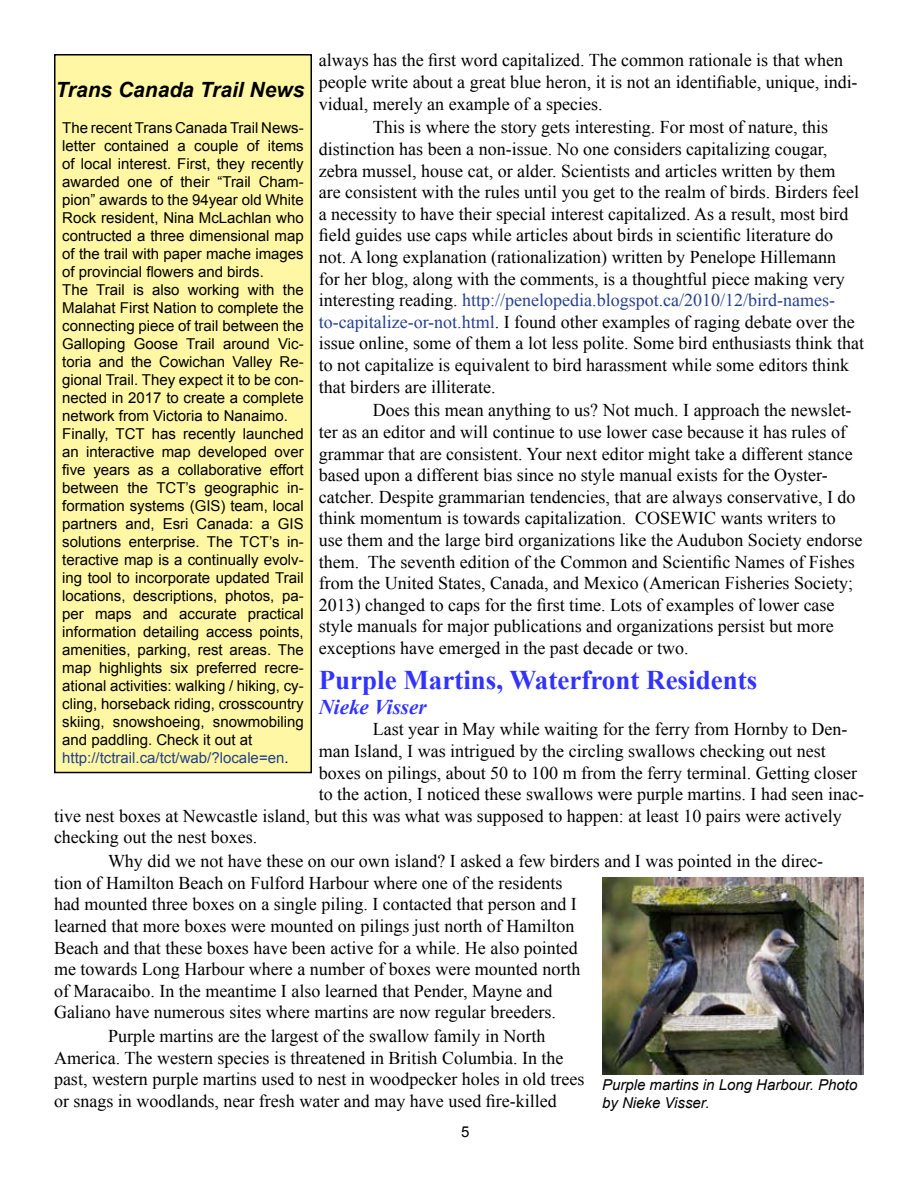
<style>
.page{position:relative;width:918px;height:1188px;background:#fff}
.page>*{position:absolute;margin:0;border:0;box-sizing:border-box;transform-origin:0 0}
.t1{font:700 27px "Times New Roman";color:#3233ff}
.t2{font:italic 700 21px "Arial";color:#000}
.t3{font:italic 700 21px "Times New Roman";color:#3233ff}
.t4{font:18px/21.6px "Times New Roman";color:#000}
.t5{font:15px/18px "Arial";color:#000}
.t6{font:italic 15px/18px "Arial";color:#000}
.s1{color:#25408e}
</style>
<div class="page">
<div style="left:55px;top:55px;width:256px;height:718px;background:#fff7a3"></div>
<div style="left:54px;top:54px;width:258px;height:719px;border:2px solid #000"></div>
<img style="left:602px;top:878px;width:262px;height:196px">
<p class="t4" style="left:319px;top:49px;width:540px">always has the first word capitalized. The common rationale is that when people write about a great blue heron, it is not an identifiable, unique, indi&shy;vidual, merely an example of a species.</p>
<p class="t4" style="left:319px;top:116px;width:547px;text-indent:54px">This is where the story gets interesting. For most of nature, this distinction has been a non-issue. No one considers capitalizing cougar, zebra mussel, house cat, or alder. Scientists and articles written by them<br>are consistent with the rules until you get to the realm of birds. Birders feel a necessity to have their special interest capitalized. As a result, most bird field guides use caps while articles about birds in scientific literature do not. A long explanation (rationalization) written by Penelope Hillemann<br>for her blog, along with the comments, is a thoughtful piece making very interesting reading. <span class="s1">http://penelopedia.blogspot.ca/2010/12/bird-names&shy;to-capitalize-or-not.html</span>. I found other examples of raging debate over the issue online, some of them a lot less polite. Some bird enthusiasts think that to not capitalize is equivalent to bird harassment while some editors think that birders are illiterate.</p>
<p class="t4" style="left:319px;top:399px;width:545px;text-indent:54px">Does this mean anything to us? Not much. I approach the newslet&shy;ter as an editor and will continue to use lower case because it has rules of grammar that are consistent. Your next editor might take a different stance based upon a different bias since no style manual exists for the Oyster&shy;catcher. Despite grammarian tendencies, that are always conservative, I do think momentum is towards capitalization. COSEWIC wants writers to use them and the large bird organizations like the Audubon Society endorse them. The seventh edition of the Common and Scientific Names of Fishes from the United States, Canada, and Mexico (American Fisheries Society; 2013) changed to caps for the first time. Lots of examples of lower case style manuals for major publications and organizations persist but more exceptions have emerged in the past decade or two.</p>
<h1 class="t1" style="left:319px;top:661px;width:440px">Purple Martins, Waterfront Residents</h1>
<p class="t3" style="left:319px;top:692px;width:109px">Nieke Visser</p>
<p class="t4" style="left:373px;top:718px;width:476px">Last year in May while waiting for the ferry from Hornby to Den-</p>
<p class="t4" style="left:319px;top:740px;width:508px">man Island, I was intrigued by the circling swallows checking out nest</p>
<p class="t4" style="left:319px;top:761px;width:540px">boxes on pilings, about 50 to 100 m from the ferry terminal. Getting closer</p>
<p class="t4" style="left:319px;top:783px;width:547px">to the action, I noticed these swallows were purple martins. I had seen inac-</p>
<p class="t4" style="left:54px;top:805px;width:789px">tive nest boxes at Newcastle island, but this was what was supposed to happen: at least 10 pairs were actively</p>
<p class="t4" style="left:54px;top:826px;width:205px">checking out the nest boxes.</p>
<p class="t4" style="left:54px;top:850px;width:771px;text-indent:54px">Why did we not have these on our own island? I asked a few birders and I was pointed in the direc&shy;tion of Hamilton Beach on Fulford Harbour where one of the residents<br>had mounted three boxes on a single piling. I contacted that person and I<br>learned that more boxes were mounted on pilings just north of Hamilton<br>Beach and that these boxes have been active for a while. He also pointed<br>me towards Long Harbour where a number of boxes were mounted north<br>of Maracaibo. In the meantime I also learned that Pender, Mayne and<br>Galiano have numerous sites where martins are now regular breeders.</p>
<p class="t4" style="left:54px;top:1025px;width:532px;text-indent:54px">Purple martins are the largest of the swallow family in North America. The western species is threatened in British Columbia. In the past, western purple martins used to nest in woodpecker holes in old trees or snags in woodlands, near fresh water and may have used fire-killed</p>
<p class="t2" style="left:56px;top:76px;width:250px">Trans Canada Trail News</p>
<p class="t5" style="left:62px;top:119px;width:243px">The recent Trans Canada Trail News&shy;letter contained a couple of items of local interest. First, they recently awarded one of their “Trail Cham&shy;pion” awards to the 94year old White Rock resident, Nina McLachlan who contructed a three dimensional map of the trail with paper mache images of provincial flowers and birds.<br>The Trail is also working with the Malahat First Nation to complete the connecting piece of trail between the Galloping Goose Trail around Vic&shy;toria and the Cowichan Valley Re&shy;gional Trail. They expect it to be con&shy;nected in 2017 to create a complete network from Victoria to Nanaimo.<br>Finally, TCT has recently launched an interactive map developed over five years as a collaborative effort between the TCT’s geographic in&shy;formation systems (GIS) team, local partners and, Esri Canada: a GIS solutions enterprise. The TCT’s in&shy;teractive map is a continually evolv&shy;ing tool to incorporate updated Trail locations, descriptions, photos, pa&shy;per maps and accurate practical information detailing access points, amenities, parking, rest areas. The map highlights six preferred recre&shy;ational activities: walking / hiking, cy&shy;cling, horseback riding, crosscountry skiing, snowshoeing, snowmobiling and paddling. Check it out at <span class="s1">http://tctrail.ca/tct/wab/?locale=en</span>.</p>
<p class="t6" style="left:602px;top:1076px;width:257px">Purple martins in Long Harbour. Photo by Nieke Visser.</p>
<p class="t5" style="left:461px;top:1123px;width:10px">5</p>
</div>
